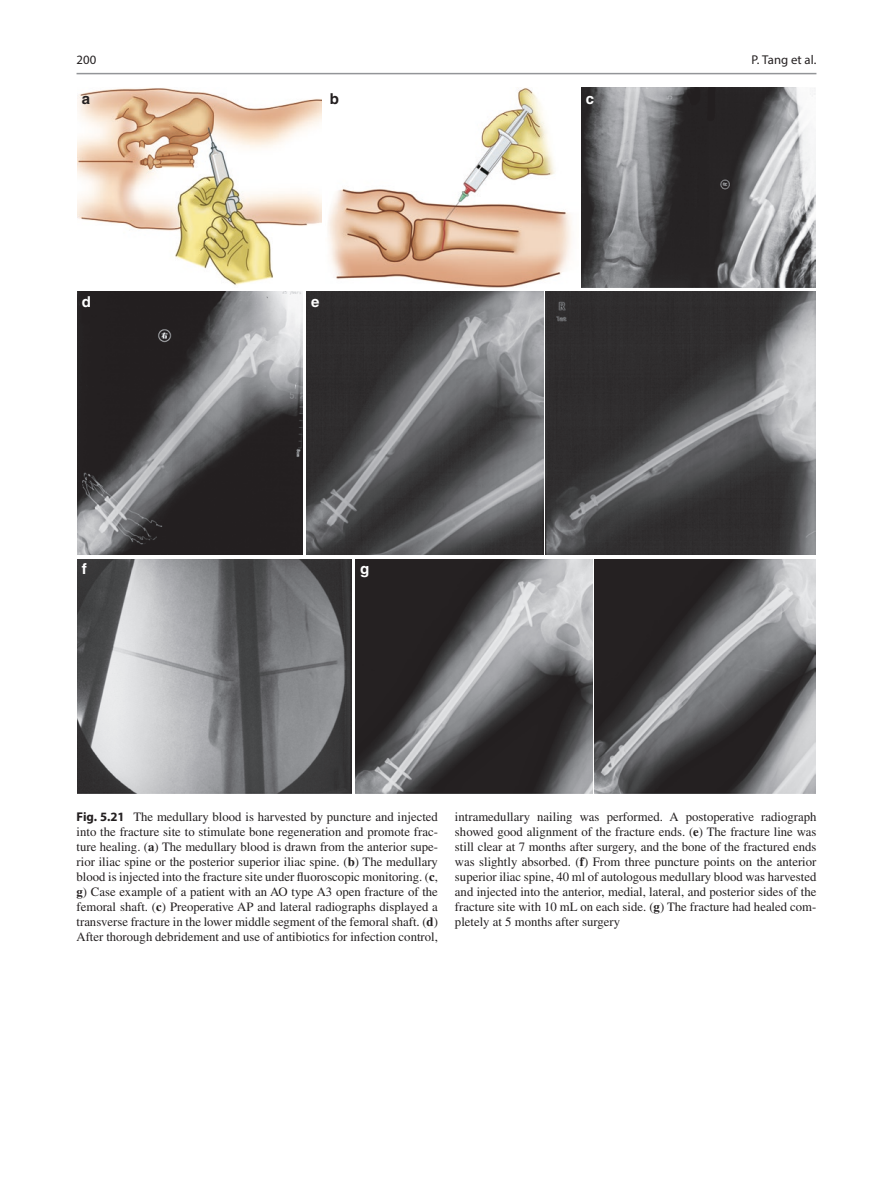
<style>
.page{position:relative;width:893px;height:1187px;background:#fff}
.page>*{position:absolute;margin:0;border:0;box-sizing:border-box;transform-origin:0 0}
.t1{font:15px "Helvetica Bold 8";color:#fff}
.t2{font:15px "Helvetica Bold 8";color:#231f20}
.t3{font:12.75px/15px "Times LT Std";color:#231f20;text-align:justify}
.t4{font:12.75px "Myriad Pro";letter-spacing:.005em;color:#231f20}
.s1{font-family:"Myriad Pro";font-weight:700}
.s2{font-weight:700}
</style>
<div class="page">
<img style="left:78px;top:88px;width:244px;height:198px">
<img style="left:328px;top:88px;width:244px;height:199px">
<img style="left:582px;top:88px;width:233px;height:199px">
<img style="left:78px;top:559px;width:274px;height:234px">
<img style="left:356px;top:559px;width:237px;height:234px">
<img style="left:595px;top:559px;width:220px;height:234px">
<img style="left:78px;top:292px;width:225px;height:263px">
<img style="left:307px;top:292px;width:236px;height:263px">
<img style="left:545px;top:292px;width:270px;height:263px">
<hr style="left:77px;top:73px;width:739px;height:1px;background:#939598">
<p class="t4" style="left:77px;top:52px;width:21px">200</p>
<p class="t2" style="left:82px;top:90px;width:10px">a</p>
<p class="t2" style="left:330px;top:90px;width:11px">b</p>
<p class="t1" style="left:586px;top:90px;width:10px">c</p>
<p class="t1" style="left:82px;top:292px;width:11px">d</p>
<p class="t1" style="left:311px;top:292px;width:10px">e</p>
<p class="t1" style="left:82px;top:559px;width:6px">f</p>
<p class="t1" style="left:360px;top:559px;width:11px">g</p>
<p class="t4" style="left:751px;top:52px;width:67px">P. Tang et al.</p>
<p class="t3" style="left:77px;top:809px;width:363px"><span class="s1">Fig. 5.21</span> The medullary blood is harvested by puncture and injected into the fracture site to stimulate bone regeneration and promote frac&shy;ture healing. (<span class="s2">a</span>) The medullary blood is drawn from the anterior supe&shy;rior iliac spine or the posterior superior iliac spine. (<span class="s2">b</span>) The medullary blood is injected into the fracture site under fluoroscopic monitoring. (<span class="s2">c</span>, <span class="s2">g</span>) Case example of a patient with an AO type A3 open fracture of the femoral shaft. (<span class="s2">c</span>) Preoperative AP and lateral radiographs displayed a transverse fracture in the lower middle segment of the femoral shaft. (<span class="s2">d</span>)<br>After thorough debridement and use of antibiotics for infection control,</p>
<p class="t3" style="left:455px;top:809px;width:363px">intramedullary nailing was performed. A postoperative radiograph showed good alignment of the fracture ends. (<span class="s2">e</span>) The fracture line was still clear at 7 months after surgery, and the bone of the fractured ends was slightly absorbed. (<span class="s2">f</span>) From three puncture points on the anterior superior iliac spine, 40 ml of autologous medullary blood was harvested and injected into the anterior, medial, lateral, and posterior sides of the fracture site with 10 mL on each side. (<span class="s2">g</span>) The fracture had healed com&shy;pletely at 5 months after surgery</p>
</div>
